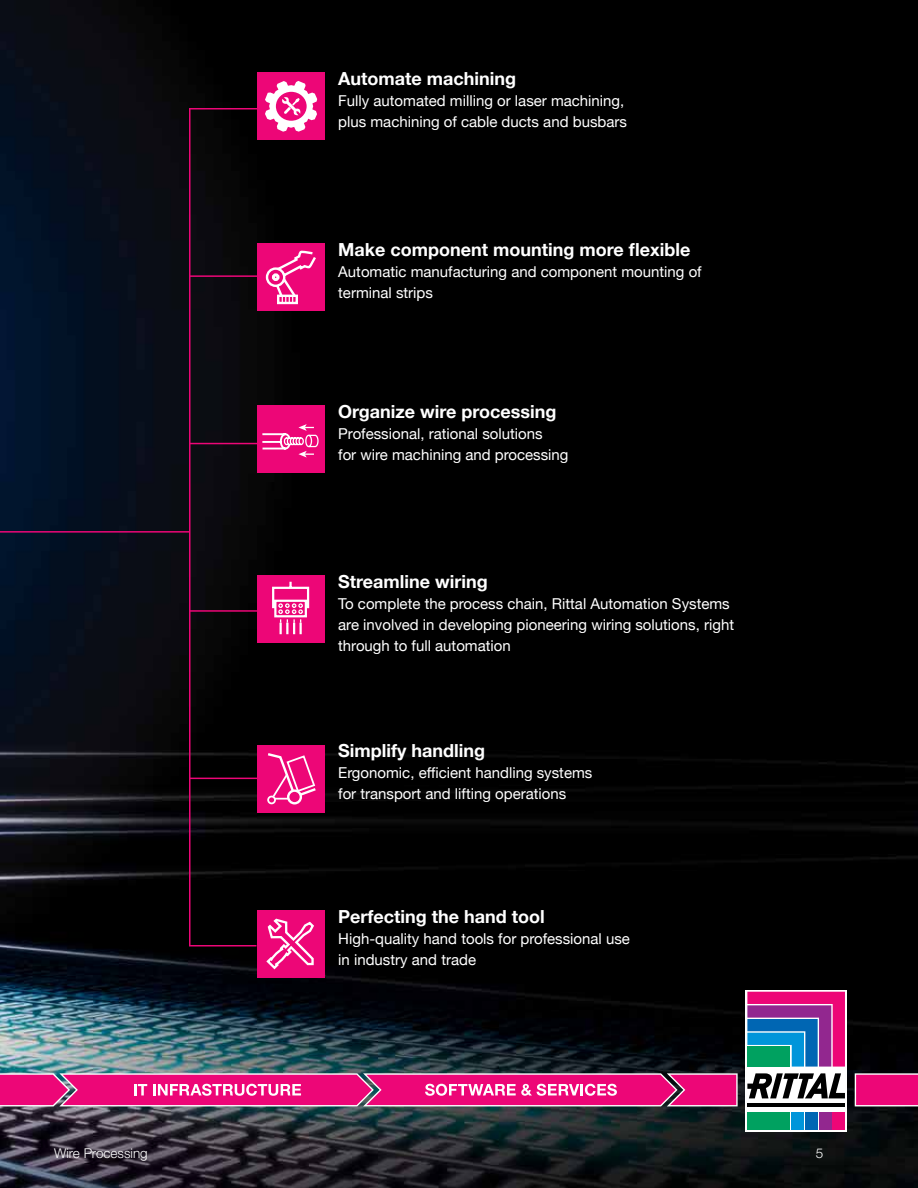
<style>
.page{position:relative;width:918px;height:1188px;background:#fff}
.page>*{position:absolute;margin:0;border:0;box-sizing:border-box;transform-origin:0 0}
.t1{font:700 18px "Helvetica Neue";color:#fff}
.t2{font:15px/21px "Helvetica Neue";color:#fff}
.t3{font:300 13.5px "Neue Helvetica For Rittal";color:#fff}
</style>
<div class="page">
<img style="left:0;top:0;width:918px;height:1188px">
<svg style="left:855px;top:1073px;width:63px;height:33px;background:#eb1b81"></svg>
<svg style="left:0;top:1073px;width:738px;height:33px;background:#e9318c"></svg>
<div style="left:745px;top:990px;width:102px;height:142px;background:#fff"></div>
<div style="left:747px;top:1112px;width:43px;height:18px;background:#00a160"></div>
<div style="left:792px;top:1112px;width:12px;height:18px;background:#0095da"></div>
<div style="left:805px;top:1112px;width:13px;height:18px;background:#0066b3"></div>
<div style="left:819px;top:1112px;width:12px;height:18px;background:#92278f"></div>
<svg style="left:747px;top:992px;width:98px;height:75px;background:#74589c"></svg>
<div style="left:833px;top:1112px;width:12px;height:18px;background:#ed0677"></div>
<hr style="left:747px;top:1103px;width:98px;height:4px;background:#000">
<svg style="left:747px;top:1073px;width:98px;height:25px"></svg>
<hr style="left:189px;top:108px;width:2px;height:837px;background:#ed0677">
<hr style="left:190px;top:108px;width:67px;height:2px;background:#ed0677">
<hr style="left:190px;top:275px;width:67px;height:2px;background:#ed0677">
<hr style="left:190px;top:443px;width:67px;height:1px;background:#ed0677">
<hr style="left:190px;top:610px;width:67px;height:2px;background:#ed0677">
<hr style="left:190px;top:778px;width:67px;height:1px;background:#ed0677">
<hr style="left:189px;top:945px;width:68px;height:1px;background:#ed0677">
<div style="left:257px;top:73px;width:68px;height:67px;background:#ed0677"></div>
<div style="left:257px;top:243px;width:68px;height:68px;background:#ed0677"></div>
<div style="left:257px;top:575px;width:68px;height:68px;background:#ed0677"></div>
<div style="left:257px;top:405px;width:68px;height:68px;background:#ed0677"></div>
<div style="left:257px;top:745px;width:68px;height:68px;background:#ed0677"></div>
<div style="left:257px;top:910px;width:68px;height:68px;background:#ed0677"></div>
<svg style="left:265px;top:81px;width:52px;height:51px"></svg>
<svg style="left:266px;top:918px;width:48px;height:52px"></svg>
<svg style="left:265px;top:250px;width:51px;height:51px"></svg>
<div style="left:277px;top:295px;width:21px;height:9px;border:2px solid #fff"></div>
<svg style="left:262px;top:424px;width:57px;height:34px"></svg>
<svg style="left:272px;top:581px;width:38px;height:53px"></svg>
<div style="left:287px;top:789px;width:15px;height:15px;border:2px solid #fff;border-radius:50%"></div>
<div style="left:267px;top:796px;width:9px;height:8px;border:2px solid #fff;border-radius:50%"></div>
<svg style="left:267px;top:753px;width:49px;height:47px"></svg>
<hr style="left:0;top:531px;width:189px;height:2px;background:#ed0677">
<p class="t1" style="left:338px;top:65px;width:179px">Automate machining</p>
<p class="t2" style="left:338px;top:91px;width:290px">Fully automated milling or laser machining, plus machining of cable ducts and busbars</p>
<p class="t1" style="left:338px;top:235px;width:354px">Make component mounting more flexible</p>
<p class="t2" style="left:338px;top:262px;width:365px">Automatic manufacturing and component mounting of terminal strips</p>
<p class="t1" style="left:338px;top:397px;width:220px">Organize wire processing</p>
<p class="t2" style="left:338px;top:424px;width:232px">Professional, rational solutions<br>for wire machining and processing</p>
<p class="t1" style="left:338px;top:567px;width:151px">Streamline wiring</p>
<p class="t2" style="left:338px;top:594px;width:397px">To complete the process chain, Rittal Automation Systems are involved in developing pioneering wiring solutions, right through to full automation</p>
<p class="t1" style="left:338px;top:737px;width:148px">Simplify handling</p>
<p class="t2" style="left:338px;top:763px;width:256px">Ergonomic, efficient handling systems for transport and lifting operations</p>
<p class="t1" style="left:338px;top:902px;width:208px">Perfecting the hand tool</p>
<p class="t2" style="left:338px;top:929px;width:293px">High-quality hand tools for professional use in industry and trade</p>
<p class="t3" style="left:54px;top:1145px;width:95px">Wire Processing</p>
<p class="t3" style="left:816px;top:1145px;width:9px">5</p>
</div>
